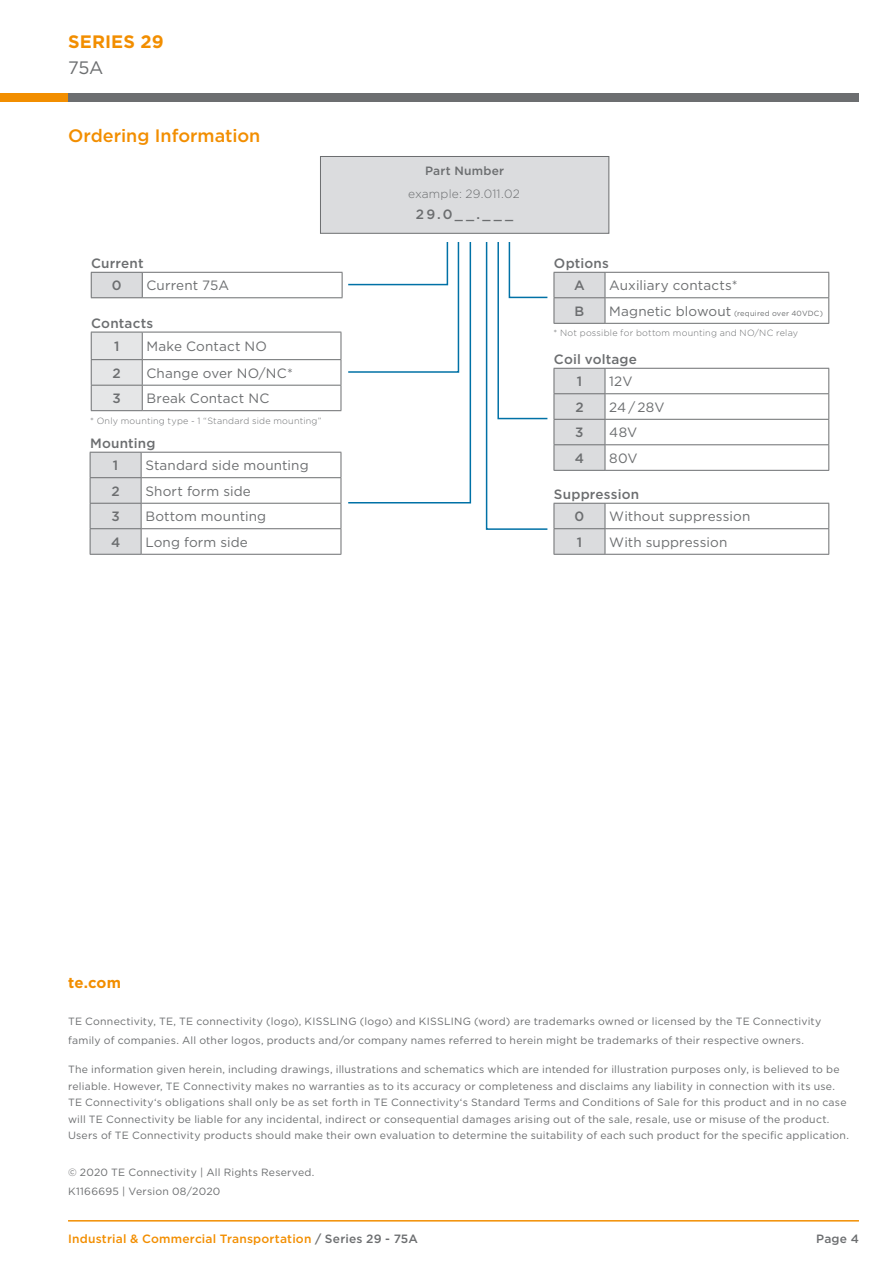
<style>
.page{position:relative;width:893px;height:1263px;background:#fff}
.page>*{position:absolute;margin:0;border:0;box-sizing:border-box;transform-origin:0 0}
.t1{font:500 18px "Gotham";color:#f28e00}
.t2{font:700 18px "Gotham";letter-spacing:.005em;color:#f28e00}
.t3{font:18px "Gotham";color:#6c6e70}
.t4{font:700 15px "Gotham";color:#f28e00}
.t5{font:13.5px "Gotham";letter-spacing:.01em;color:#6c6e70}
.t6{font:500 13.5px/22.4px "Gotham";letter-spacing:.015em;color:#6c6e70}
.t7{font:500 12px "Gotham";letter-spacing:.02em;color:#f28e00}
.t8{font:300 12px "Gotham";letter-spacing:.015em;color:#6c6e70}
.t9{font:500 12px "Gotham";letter-spacing:.02em;color:#6c6e70}
.t10{font:10.5px/16.5px "Gotham";letter-spacing:.02em;color:#6c6e70}
.t11{font:300 9px "Gotham";letter-spacing:.025em;color:#6c6e70}
.t12{font:7.5px "Gotham";letter-spacing:.03em;color:#6c6e70}
.s1{font-size:13.5px}
.s2{color:#6c6e70}
</style>
<div class="page">
<hr style="left:68px;top:1220px;width:791px;height:1px;background:#f28e00">
<div style="left:0;top:94px;width:68px;height:8px;background:#f28e00"></div>
<div style="left:68px;top:94px;width:791px;height:8px;background:#6c6e70"></div>
<div style="left:320px;top:156px;width:289px;height:77px;background:#dbdcde"></div>
<div style="left:320px;top:156px;width:289px;height:78px;border:1px solid #6c6e70"></div>
<div style="left:91px;top:272px;width:51px;height:26px;background:#dbdcde"></div>
<hr style="left:91px;top:272px;width:51px;height:1px;background:#6c6e70">
<svg style="left:91px;top:273px;width:1px;height:24px"></svg>
<hr style="left:142px;top:272px;width:200px;height:1px;background:#6c6e70">
<svg style="left:142px;top:273px;width:1px;height:24px"></svg>
<hr style="left:91px;top:297px;width:51px;height:1px;background:#6c6e70">
<hr style="left:142px;top:297px;width:200px;height:1px;background:#6c6e70">
<hr style="left:141px;top:452px;width:200px;height:1px;background:#6c6e70">
<hr style="left:141px;top:477px;width:200px;height:1px;background:#6c6e70">
<hr style="left:141px;top:503px;width:200px;height:1px;background:#6c6e70">
<hr style="left:141px;top:528px;width:200px;height:1px;background:#6c6e70">
<svg style="left:90px;top:452px;width:52px;height:102px;background:#d3d4d6"></svg>
<hr style="left:90px;top:554px;width:51px;height:1px;background:#6c6e70">
<hr style="left:141px;top:554px;width:200px;height:1px;background:#6c6e70">
<hr style="left:605px;top:368px;width:224px;height:1px;background:#6c6e70">
<hr style="left:605px;top:393px;width:224px;height:1px;background:#6c6e70">
<hr style="left:605px;top:419px;width:224px;height:1px;background:#6c6e70">
<hr style="left:605px;top:444px;width:224px;height:1px;background:#6c6e70">
<svg style="left:828px;top:369px;width:1px;height:101px"></svg>
<hr style="left:605px;top:470px;width:224px;height:1px;background:#6c6e70">
<hr style="left:142px;top:332px;width:199px;height:1px;background:#6c6e70">
<hr style="left:142px;top:359px;width:199px;height:1px;background:#6c6e70">
<hr style="left:142px;top:385px;width:199px;height:1px;background:#6c6e70">
<svg style="left:91px;top:332px;width:52px;height:78px;background:#dddedf"></svg>
<hr style="left:91px;top:410px;width:51px;height:1px;background:#6c6e70">
<hr style="left:142px;top:410px;width:199px;height:1px;background:#6c6e70">
<hr style="left:605px;top:503px;width:224px;height:1px;background:#6c6e70">
<hr style="left:605px;top:528px;width:224px;height:1px;background:#6c6e70">
<svg style="left:828px;top:504px;width:1px;height:50px"></svg>
<hr style="left:554px;top:554px;width:51px;height:1px;background:#6c6e70">
<hr style="left:605px;top:554px;width:224px;height:1px;background:#6c6e70">
<svg style="left:341px;top:242px;width:131px;height:312px"></svg>
<hr style="left:605px;top:272px;width:224px;height:1px;background:#6c6e70">
<hr style="left:605px;top:297px;width:224px;height:1px;background:#6c6e70">
<svg style="left:485px;top:242px;width:121px;height:312px"></svg>
<svg style="left:828px;top:273px;width:1px;height:50px"></svg>
<hr style="left:554px;top:323px;width:51px;height:1px;background:#6c6e70">
<hr style="left:605px;top:323px;width:224px;height:1px;background:#6c6e70">
<h1 class="t2" style="left:68px;top:34px;width:97px">SERIES 29</h1>
<h1 class="t3" style="left:68px;top:59px;width:37px">75A</h1>
<h1 class="t1" style="left:68px;top:128px;width:194px">Ordering Information</h1>
<p class="t6" style="left:91px;top:253px;width:54px;text-align:center">Current<br>0</p>
<p class="t5" style="left:146px;top:280px;width:84px">Current 75A</p>
<p class="t6" style="left:114px;top:312px;width:41px;line-height:23.4px;text-indent:-23px">Contacts<br>1</p>
<p class="t5" style="left:146px;top:340px;width:122px">Make Contact NO</p>
<p class="t6" style="left:113px;top:363px;width:10px">2</p>
<p class="t5" style="left:146px;top:367px;width:148px">Change over NO/NC*</p>
<p class="t6" style="left:113px;top:388px;width:10px">3</p>
<p class="t5" style="left:146px;top:392px;width:124px">Break Contact NC</p>
<p class="t11" style="left:90px;top:417px;width:233px">* Only mounting type - 1 “Standard side mounting”</p>
<p class="t6" style="left:113px;top:433px;width:44px;text-indent:-23px">Mounting<br>1</p>
<p class="t5" style="left:145px;top:459px;width:165px">Standard side mounting</p>
<p class="t6" style="left:111px;top:481px;width:10px">2</p>
<p class="t5" style="left:145px;top:485px;width:107px">Short form side</p>
<p class="t6" style="left:111px;top:506px;width:10px">3</p>
<p class="t5" style="left:145px;top:511px;width:122px">Bottom mounting</p>
<p class="t6" style="left:111px;top:532px;width:11px">4</p>
<p class="t5" style="left:145px;top:536px;width:104px">Long form side</p>
<p class="t9" style="left:425px;top:165px;width:81px">Part Number</p>
<p class="t6" style="left:416px;top:204px;width:99px">29.0__.___</p>
<p class="t8" style="left:408px;top:188px;width:113px">example: 29.011.02</p>
<p class="t6" style="left:554px;top:253px;width:56px;text-align:center">Options<br>A</p>
<p class="t5" style="left:609px;top:280px;width:130px">Auxiliary contacts*</p>
<p class="t6" style="left:575px;top:301px;width:11px">B</p>
<p class="t12" style="left:609px;top:310px;width:215px"><span class="s1">Magnetic blowout</span> (required over 40VDC)</p>
<p class="t11" style="left:554px;top:328px;width:246px">* Not possible for bottom mounting and NO/NC relay</p>
<p class="t6" style="left:577px;top:349px;width:62px;text-indent:-23px">Coil voltage<br>1</p>
<p class="t5" style="left:609px;top:376px;width:25px">12V</p>
<p class="t6" style="left:575px;top:397px;width:10px">2</p>
<p class="t5" style="left:609px;top:401px;width:57px">24/ 28V</p>
<p class="t6" style="left:575px;top:422px;width:10px">3</p>
<p class="t5" style="left:609px;top:427px;width:30px">48V</p>
<p class="t6" style="left:575px;top:448px;width:11px">4</p>
<p class="t5" style="left:609px;top:452px;width:30px">80V</p>
<p class="t6" style="left:575px;top:484px;width:66px;text-indent:-21px">Suppression<br>0</p>
<p class="t5" style="left:609px;top:511px;width:143px">Without suppression</p>
<p class="t6" style="left:577px;top:532px;width:7px">1</p>
<p class="t5" style="left:609px;top:536px;width:120px">With suppression</p>
<h2 class="t4" style="left:68px;top:976px;width:54px">te.com</h2>
<p class="t10" style="left:68px;top:1013px;width:755px;line-height:18.6px">TE Connectivity, TE, TE connectivity (logo), KISSLING (logo) and KISSLING (word) are trademarks owned or licensed by the TE Connectivity family of companies. All other logos, products and/or company names referred to herein might be trademarks of their respective owners.</p>
<p class="t10" style="left:68px;top:1062px;width:782px">The information given herein, including drawings, illustrations and schematics which are intended for illustration purposes only, is believed to be reliable. However, TE Connectivity makes no warranties as to its accuracy or completeness and disclaims any liability in connection with its use.<br>TE Connectivity‘s obligations shall only be as set forth in TE Connectivity‘s Standard Terms and Conditions of Sale for this product and in no case will TE Connectivity be liable for any incidental, indirect or consequential damages arising out of the sale, resale, use or misuse of the product.<br>Users of TE Connectivity products should make their own evaluation to determine the suitability of each such product for the specific application.</p>
<p class="t10" style="left:68px;top:1164px;width:248px;line-height:18.6px">© 2020 TE Connectivity | All Rights Reserved.<br>K1166695 | Version 08/2020</p>
<p class="t7" style="left:68px;top:1233px;width:351px">Industrial &amp; Commercial Transportation <span class="s2">/ Series 29 - 75A</span></p>
<p class="t9" style="left:816px;top:1233px;width:44px">Page 4</p>
</div>
